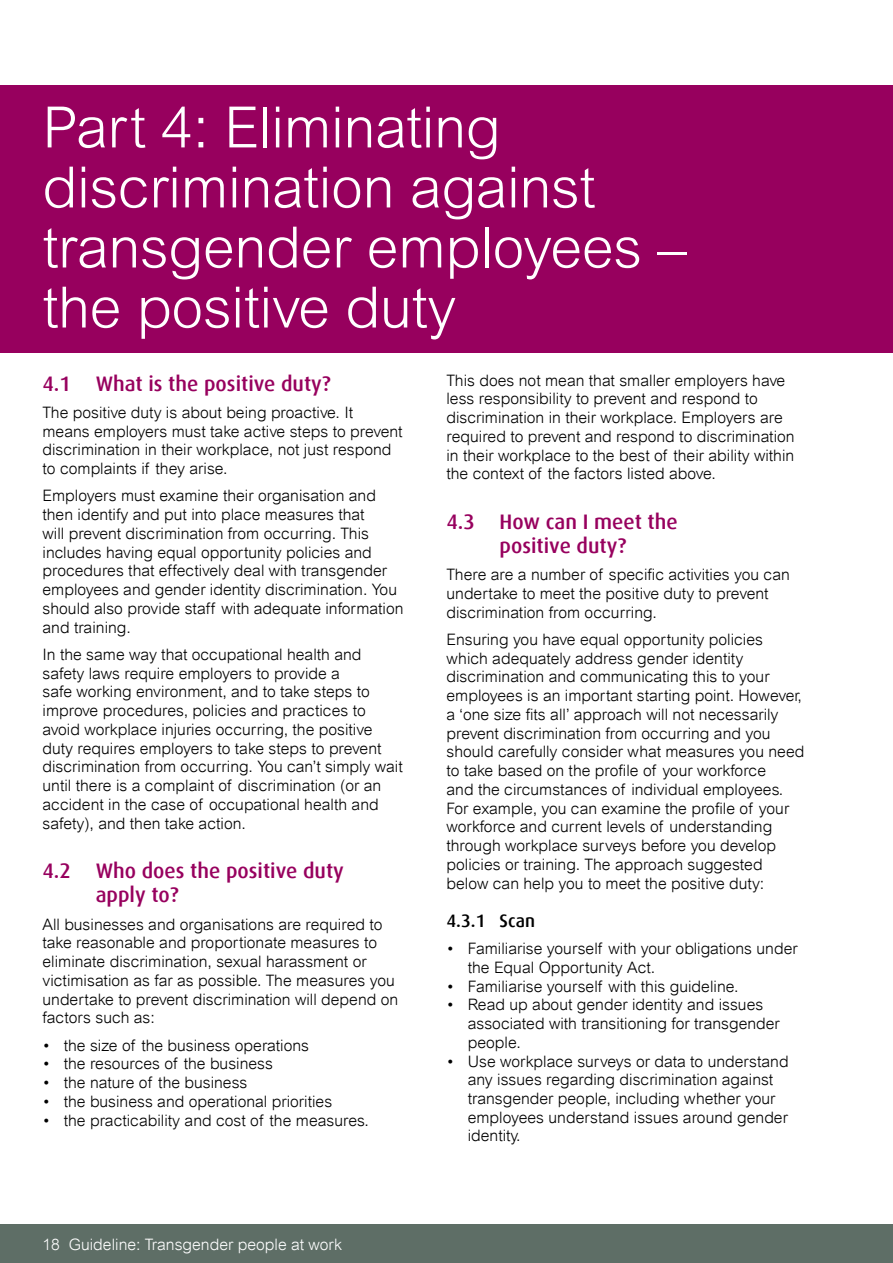
<style>
.page{position:relative;width:893px;height:1263px;background:#fff}
.page>*{position:absolute;margin:0;border:0;box-sizing:border-box;transform-origin:0 0}
.t1{font:300 57px/60px "Arial";letter-spacing:-.005em;color:#fff}
.t2{font:500 21px/24px "Dax";color:#97005e}
.t3{font:500 18px "Dax";color:#000}
.t4{font:300 15.75px/18.8px "Arial";color:#000}
.t5{font:300 15.75px "Arial";color:#fff}
</style>
<div class="page">
<div style="left:0;top:1225px;width:893px;height:38px;background:#5e6e66"></div>
<div style="left:0;top:85px;width:893px;height:268px;background:#97005e"></div>
<h1 class="t1" style="left:43px;top:97px;width:645px">Part 4: Eliminating discrimination against transgender employees – the positive duty</h1>
<h2 class="t2" style="left:43px;top:372px;width:290px">4.1 What is the positive duty?</h2>
<p class="t4" style="left:43px;top:403px;width:362px">The positive duty is about being proactive. It means employers must take active steps to prevent discrimination in their workplace, not just respond to complaints if they arise.</p>
<p class="t4" style="left:43px;top:486px;width:362px">Employers must examine their organisation and then identify and put into place measures that<br>will prevent discrimination from occurring. This includes having equal opportunity policies and procedures that effectively deal with transgender employees and gender identity discrimination. You should also provide staff with adequate information and training.</p>
<p class="t4" style="left:43px;top:645px;width:362px">In the same way that occupational health and safety laws require employers to provide a<br>safe working environment, and to take steps to improve procedures, policies and practices to avoid workplace injuries occurring, the positive duty requires employers to take steps to prevent discrimination from occurring. You can’t simply wait until there is a complaint of discrimination (or an accident in the case of occupational health and safety), and then take action.</p>
<h2 class="t2" style="left:96px;top:859px;width:250px;text-indent:-53px">4.2 Who does the positive duty apply to?</h2>
<p class="t4" style="left:43px;top:915px;width:357px">All businesses and organisations are required to take reasonable and proportionate measures to eliminate discrimination, sexual harassment or victimisation as far as possible. The measures you undertake to prevent discrimination will depend on factors such as:</p>
<p class="t4" style="left:43px;top:1035px;width:268px">• the size of the business operations</p>
<p class="t4" style="left:43px;top:1054px;width:232px">• the resources of the business</p>
<p class="t4" style="left:43px;top:1073px;width:206px">• the nature of the business</p>
<p class="t4" style="left:43px;top:1092px;width:291px">• the business and operational priorities</p>
<p class="t4" style="left:43px;top:1110px;width:328px">• the practicability and cost of the measures.</p>
<p class="t5" style="left:43px;top:1235px;width:301px">18 Guideline: Transgender people at work</p>
<p class="t4" style="left:446px;top:371px;width:350px">This does not mean that smaller employers have less responsibility to prevent and respond to discrimination in their workplace. Employers are required to prevent and respond to discrimination in their workplace to the best of their ability within the context of the factors listed above.</p>
<h2 class="t2" style="left:446px;top:510px;width:233px;text-align:center">4.3 How can I meet the positive duty?</h2>
<p class="t4" style="left:446px;top:565px;width:345px">There are a number of specific activities you can undertake to meet the positive duty to prevent discrimination from occurring.</p>
<p class="t4" style="left:446px;top:630px;width:359px">Ensuring you have equal opportunity policies which adequately address gender identity discrimination and communicating this to your employees is an important starting point. However, a ‘one size fits all’ approach will not necessarily prevent discrimination from occurring and you should carefully consider what measures you need to take based on the profile of your workforce<br>and the circumstances of individual employees.<br>For example, you can examine the profile of your workforce and current levels of understanding through workplace surveys before you develop policies or training. The approach suggested below can help you to meet the positive duty:</p>
<p class="t3" style="left:446px;top:910px;width:90px">4.3.1 Scan</p>
<p class="t4" style="left:468px;top:939px;width:331px;text-indent:-21px">• Familiarise yourself with your obligations under the Equal Opportunity Act.</p>
<p class="t4" style="left:446px;top:976px;width:293px">• Familiarise yourself with this guideline.</p>
<p class="t4" style="left:468px;top:995px;width:314px;text-indent:-21px">• Read up about gender identity and issues associated with transitioning for transgender people.</p>
<p class="t4" style="left:468px;top:1051px;width:322px;text-indent:-21px">• Use workplace surveys or data to understand any issues regarding discrimination against transgender people, including whether your employees understand issues around gender identity.</p>
</div>
